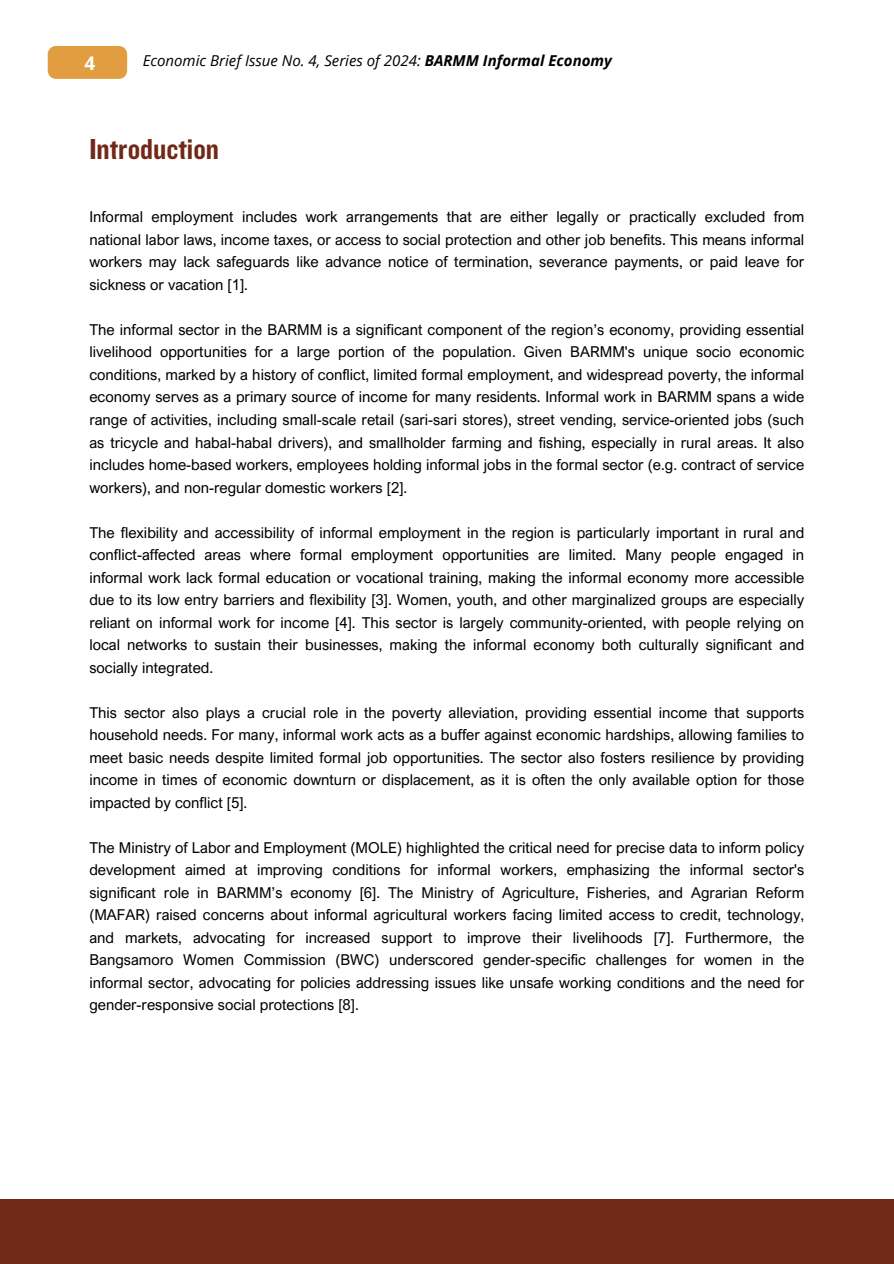
<style>
.page{position:relative;width:894px;height:1264px;background:#fff}
.page>*{position:absolute;margin:0;border:0;box-sizing:border-box;transform-origin:0 0}
.t1{font:30px "Knockout 50";color:#712917}
.t2{font:700 18.75px "Open Sans";color:#fff}
.t3{font:15px/22.5px "Arial Nova";color:#000;text-align:justify}
.t4{font:italic 15px "Open Sans";color:#000}
.s1{font-weight:700}
</style>
<div class="page">
<div style="left:0;top:1199px;width:893px;height:64px;background:#712917"></div>
<div style="left:48px;top:46px;width:79px;height:33px;background:#e29d40"></div>
<p class="t2" style="left:84px;top:49px;width:12px">4</p>
<p class="t4" style="left:143px;top:50px;width:470px">Economic Brief Issue No. 4, Series of 2024: <span class="s1">BARMM Informal Economy</span></p>
<p class="t1" style="left:89px;top:130px;width:131px">Introduction</p>
<p class="t3" style="left:89px;top:205px;width:716px">Informal employment includes work arrangements that are either legally or practically excluded from national labor laws, income taxes, or access to social protection and other job benefits. This means informal workers may lack safeguards like advance notice of termination, severance payments, or paid leave for sickness or vacation [1].</p>
<p class="t3" style="left:89px;top:318px;width:716px">The informal sector in the BARMM is a significant component of the region’s economy, providing essential livelihood opportunities for a large portion of the population. Given BARMM's unique socio economic conditions, marked by a history of conflict, limited formal employment, and widespread poverty, the informal economy serves as a primary source of income for many residents. Informal work in BARMM spans a wide range of activities, including small-scale retail (sari-sari stores), street vending, service-oriented jobs (such as tricycle and habal-habal drivers), and smallholder farming and fishing, especially in rural areas. It also includes home-based workers, employees holding informal jobs in the formal sector (e.g. contract of service workers), and non-regular domestic workers [2].</p>
<h1 class="t3" style="left:89px;top:520px;width:716px">The flexibility and accessibility of informal employment in the region is particularly important in rural and conflict-affected areas where formal employment opportunities are limited. Many people engaged in informal work lack formal education or vocational training, making the informal economy more accessible due to its low entry barriers and flexibility [3]. Women, youth, and other marginalized groups are especially reliant on informal work for income [4]. This sector is largely community-oriented, with people relying on local networks to sustain their businesses, making the informal economy both culturally significant and socially integrated.</h1>
<p class="t3" style="left:89px;top:700px;width:716px">This sector also plays a crucial role in the poverty alleviation, providing essential income that supports household needs. For many, informal work acts as a buffer against economic hardships, allowing families to meet basic needs despite limited formal job opportunities. The sector also fosters resilience by providing income in times of economic downturn or displacement, as it is often the only available option for those impacted by conflict [5].</p>
<p class="t3" style="left:89px;top:835px;width:716px">The Ministry of Labor and Employment (MOLE) highlighted the critical need for precise data to inform policy development aimed at improving conditions for informal workers, emphasizing the informal sector's significant role in BARMM’s economy [6]. The Ministry of Agriculture, Fisheries, and Agrarian Reform (MAFAR) raised concerns about informal agricultural workers facing limited access to credit, technology, and markets, advocating for increased support to improve their livelihoods [7]. Furthermore, the Bangsamoro Women Commission (BWC) underscored gender-specific challenges for women in the informal sector, advocating for policies addressing issues like unsafe working conditions and the need for gender-responsive social protections [8].</p>
</div>
